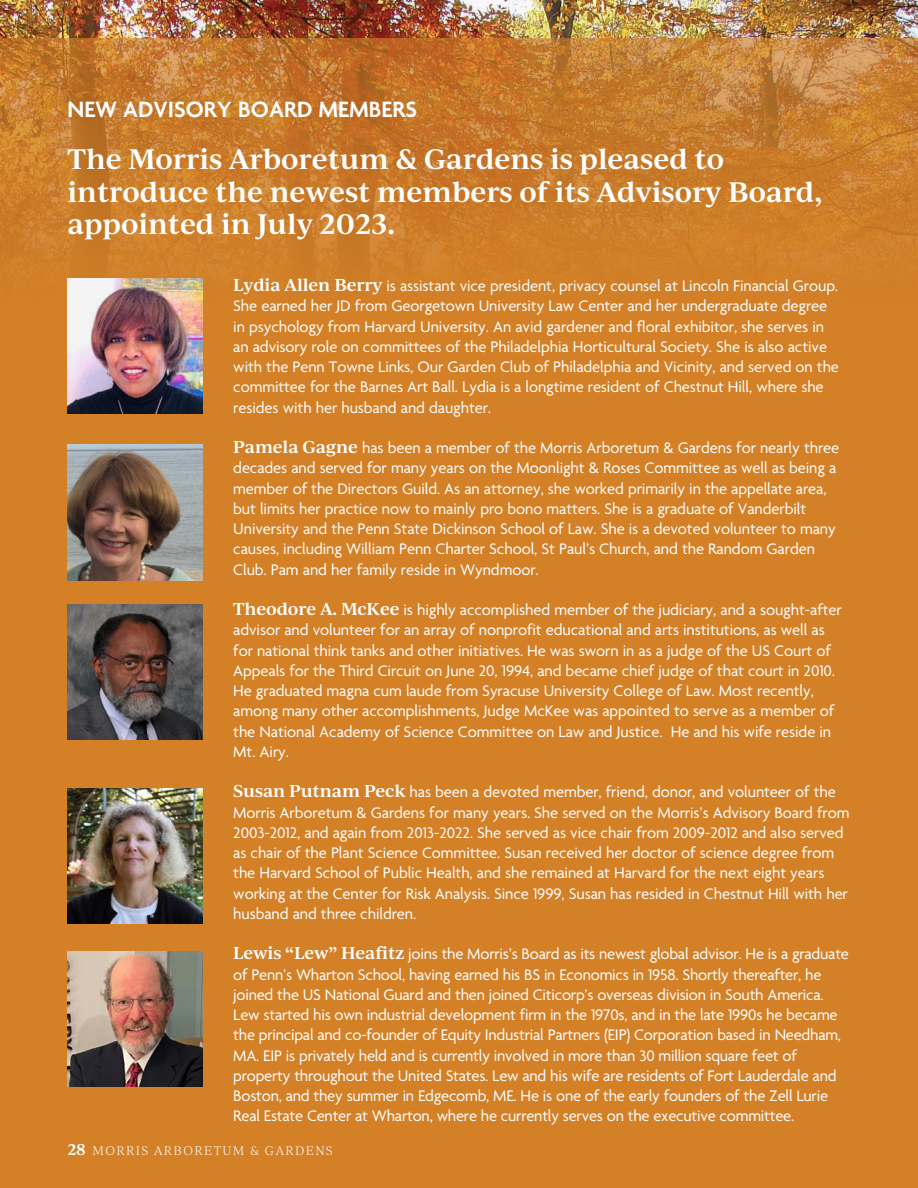
<style>
.page{position:relative;width:918px;height:1188px;background:#d38027}
.page>*{position:absolute;margin:0;border:0;box-sizing:border-box;transform-origin:0 0}
.t1{font:600 27px/32.4px "Ivy Journal";color:#fff}
.t2{font:600 24px "Agenda";color:#fff}
.t3{font:16.5px/20.2px "Agenda";letter-spacing:-.005em;color:#fff}
.t4{font:300 12px "Ivy Journal";letter-spacing:.11em;color:#fff}
.s1{font-family:"Ivy Journal";font-weight:600}
.s2{font-weight:600;font-size:15px}
</style>
<div class="page">
<img style="left:0;top:38px;width:918px;height:265px">
<img style="left:68px;top:279px;width:134px;height:135px">
<img style="left:68px;top:445px;width:134px;height:135px">
<img style="left:68px;top:605px;width:134px;height:135px">
<img style="left:68px;top:788px;width:134px;height:136px">
<img style="left:68px;top:951px;width:134px;height:136px">
<img style="left:0;top:0;width:918px;height:38px">
<p class="t2" style="left:68px;top:96px;width:351px">NEW ADVISORY BOARD MEMBERS</p>
<p class="t1" style="left:68px;top:142px;width:756px">The Morris Arboretum &amp; Gardens is pleased to introduce the newest members of its Advisory Board, appointed in July 2023.</p>
<p class="t3" style="left:233px;top:277px;width:607px"><span class="s1">Lydia Allen Berry</span> is assistant vice president, privacy counsel at Lincoln Financial Group.<br>She earned her JD from Georgetown University Law Center and her undergraduate degree in psychology from Harvard University. An avid gardener and floral exhibitor, she serves in an advisory role on committees of the Philadelphia Horticultural Society. She is also active with the Penn Towne Links, Our Garden Club of Philadelphia and Vicinity, and served on the committee for the Barnes Art Ball. Lydia is a longtime resident of Chestnut Hill, where she resides with her husband and daughter.</p>
<p class="t3" style="left:233px;top:439px;width:608px"><span class="s1">Pamela Gagne</span> has been a member of the Morris Arboretum &amp; Gardens for nearly three decades and served for many years on the Moonlight &amp; Roses Committee as well as being a member of the Directors Guild. As an attorney, she worked primarily in the appellate area, but limits her practice now to mainly pro bono matters. She is a graduate of Vanderbilt University and the Penn State Dickinson School of Law. She is a devoted volunteer to many causes, including William Penn Charter School, St Paul’s Church, and the Random Garden Club. Pam and her family reside in Wyndmoor.</p>
<p class="t3" style="left:233px;top:601px;width:610px"><span class="s1">Theodore A. McKee</span> is highly accomplished member of the judiciary, and a sought-after advisor and volunteer for an array of nonprofit educational and arts institutions, as well as for national think tanks and other initiatives. He was sworn in as a judge of the US Court of Appeals for the Third Circuit on June 20, 1994, and became chief judge of that court in 2010.<br>He graduated magna cum laude from Syracuse University College of Law. Most recently, among many other accomplishments, Judge McKee was appointed to serve as a member of the National Academy of Science Committee on Law and Justice. He and his wife reside in Mt. Airy.</p>
<p class="t3" style="left:233px;top:783px;width:618px"><span class="s1">Susan Putnam Peck</span> has been a devoted member, friend, donor, and volunteer of the Morris Arboretum &amp; Gardens for many years. She served on the Morris’s Advisory Board from 2003-2012, and again from 2013-2022. She served as vice chair from 2009-2012 and also served as chair of the Plant Science Committee. Susan received her doctor of science degree from the Harvard School of Public Health, and she remained at Harvard for the next eight years working at the Center for Risk Analysis. Since 1999, Susan has resided in Chestnut Hill with her husband and three children.</p>
<p class="t3" style="left:233px;top:945px;width:617px"><span class="s1">Lewis “Lew” Heafitz</span> joins the Morris’s Board as its newest global advisor. He is a graduate of Penn’s Wharton School, having earned his BS in Economics in 1958. Shortly thereafter, he joined the US National Guard and then joined Citicorp’s overseas division in South America.<br>Lew started his own industrial development firm in the 1970s, and in the late 1990s he became the principal and co-founder of Equity Industrial Partners (EIP) Corporation based in Needham, MA. EIP is privately held and is currently involved in more than 30 million square feet of property throughout the United States. Lew and his wife are residents of Fort Lauderdale and Boston, and they summer in Edgecomb, ME. He is one of the early founders of the Zell Lurie Real Estate Center at Wharton, where he currently serves on the executive committee.</p>
<p class="t4" style="left:68px;top:1142px;width:267px"><span class="s2">28</span> MORRIS ARBORETUM &amp; GARDENS</p>
</div>
